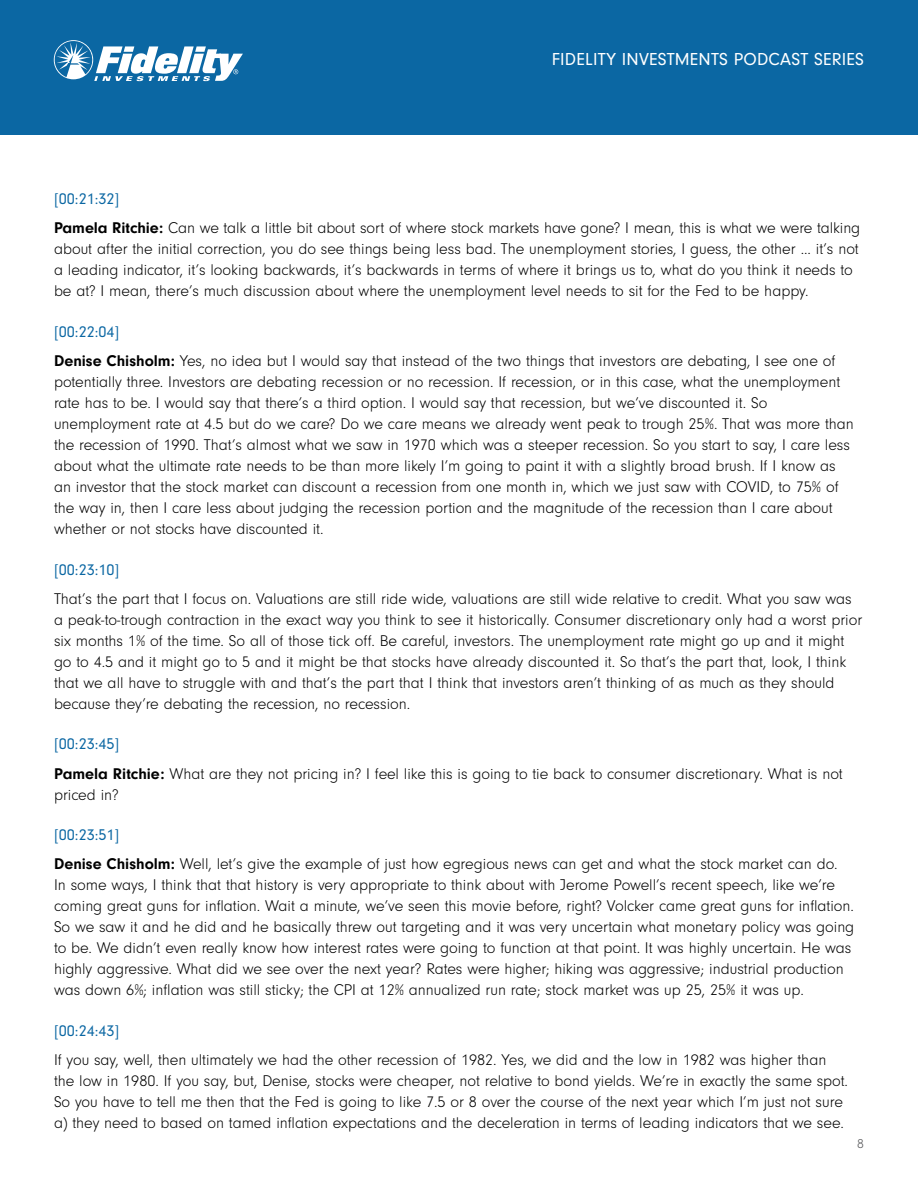
<style>
.page{position:relative;width:918px;height:1188px;background:#fff}
.page>*{position:absolute;margin:0;border:0;box-sizing:border-box;transform-origin:0 0}
.t1{font:18px "Neuzeit Gro";letter-spacing:.01em;color:#fff}
.t2{font:300 16.2px/21px "Neuzeit Gro";color:#000}
.t3{font:16.2px "Neuzeit Gro";color:#0b67a3}
.t4{font:300 13.5px "Neuzeit Gro";color:#58595b}
.s1{font-weight:400;color:#0b67a3}
.s2{font-weight:700}
</style>
<div class="page">
<div style="left:0;top:0;width:918px;height:135px;background:#0b67a3"></div>
<svg style="left:54px;top:40px;width:189px;height:41px"></svg>
<p class="t1" style="left:552px;top:49px;width:314px">FIDELITY INVESTMENTS PODCAST SERIES</p>
<p class="t2" style="left:54px;top:185px;width:808px;line-height:29.2px"><span class="s1">[00:21:32]<br></span><span class="s2">Pamela Ritchie:</span> Can we talk a little bit about sort of where stock markets have gone? I mean, this is what we were talking</p>
<p class="t2" style="left:54px;top:239px;width:806px">about after the initial correction, you do see things being less bad. The unemployment stories, I guess, the other ... it’s not a leading indicator, it’s looking backwards, it’s backwards in terms of where it brings us to, what do you think it needs to be at? I mean, there’s much discussion about where the unemployment level needs to sit for the Fed to be happy.</p>
<p class="t2" style="left:54px;top:317px;width:783px;line-height:29.2px"><span class="s1">[00:22:04]<br></span><span class="s2">Denise Chisholm:</span> Yes, no idea but I would say that instead of the two things that investors are debating, I see one of</p>
<p class="t2" style="left:54px;top:372px;width:801px">potentially three. Investors are debating recession or no recession. If recession, or in this case, what the unemployment rate has to be. I would say that there’s a third option. I would say that recession, but we’ve discounted it. So unemployment rate at 4.5 but do we care? Do we care means we already went peak to trough 25%. That was more than the recession of 1990. That’s almost what we saw in 1970 which was a steeper recession. So you start to say, I care less about what the ultimate rate needs to be than more likely I’m going to paint it with a slightly broad brush. If I know as an investor that the stock market can discount a recession from one month in, which we just saw with COVID, to 75% of the way in, then I care less about judging the recession portion and the magnitude of the recession than I care about whether or not stocks have discounted it.</p>
<p class="t3" style="left:54px;top:561px;width:67px">[00:23:10]</p>
<p class="t2" style="left:54px;top:588px;width:810px">That’s the part that I focus on. Valuations are still ride wide, valuations are still wide relative to credit. What you saw was a peak-to-trough contraction in the exact way you think to see it historically. Consumer discretionary only had a worst prior six months 1% of the time. So all of those tick off. Be careful, investors. The unemployment rate might go up and it might go to 4.5 and it might go to 5 and it might be that stocks have already discounted it. So that’s the part that, look, I think that we all have to struggle with and that’s the part that I think that investors aren’t thinking of as much as they should because they’re debating the recession, no recession.</p>
<p class="t2" style="left:54px;top:730px;width:790px;line-height:29.2px"><span class="s1">[00:23:45]<br></span><span class="s2">Pamela Ritchie:</span> What are they not pricing in? I feel like this is going to tie back to consumer discretionary. What is not</p>
<p class="t2" style="left:54px;top:784px;width:66px">priced in?</p>
<p class="t2" style="left:54px;top:821px;width:785px;line-height:29.2px"><span class="s1">[00:23:51]<br></span><span class="s2">Denise Chisholm:</span> Well, let’s give the example of just how egregious news can get and what the stock market can do.</p>
<p class="t2" style="left:54px;top:875px;width:802px">In some ways, I think that that history is very appropriate to think about with Jerome Powell’s recent speech, like we’re coming great guns for inflation. Wait a minute, we’ve seen this movie before, right? Volcker came great guns for inflation.<br>So we saw it and he did and he basically threw out targeting and it was very uncertain what monetary policy was going to be. We didn’t even really know how interest rates were going to function at that point. It was highly uncertain. He was highly aggressive. What did we see over the next year? Rates were higher; hiking was aggressive; industrial production was down 6%; inflation was still sticky; the CPI at 12% annualized run rate; stock market was up 25, 25% it was up.</p>
<p class="t3" style="left:54px;top:1022px;width:67px">[00:24:43]</p>
<p class="t2" style="left:54px;top:1050px;width:796px">If you say, well, then ultimately we had the other recession of 1982. Yes, we did and the low in 1982 was higher than the low in 1980. If you say, but, Denise, stocks were cheaper, not relative to bond yields. We’re in exactly the same spot.<br>So you have to tell me then that the Fed is going to like 7.5 or 8 over the course of the next year which I’m just not sure a) they need to based on tamed inflation expectations and the deceleration in terms of leading indicators that we see.</p>
<p class="t4" style="left:857px;top:1137px;width:8px">8</p>
</div>
